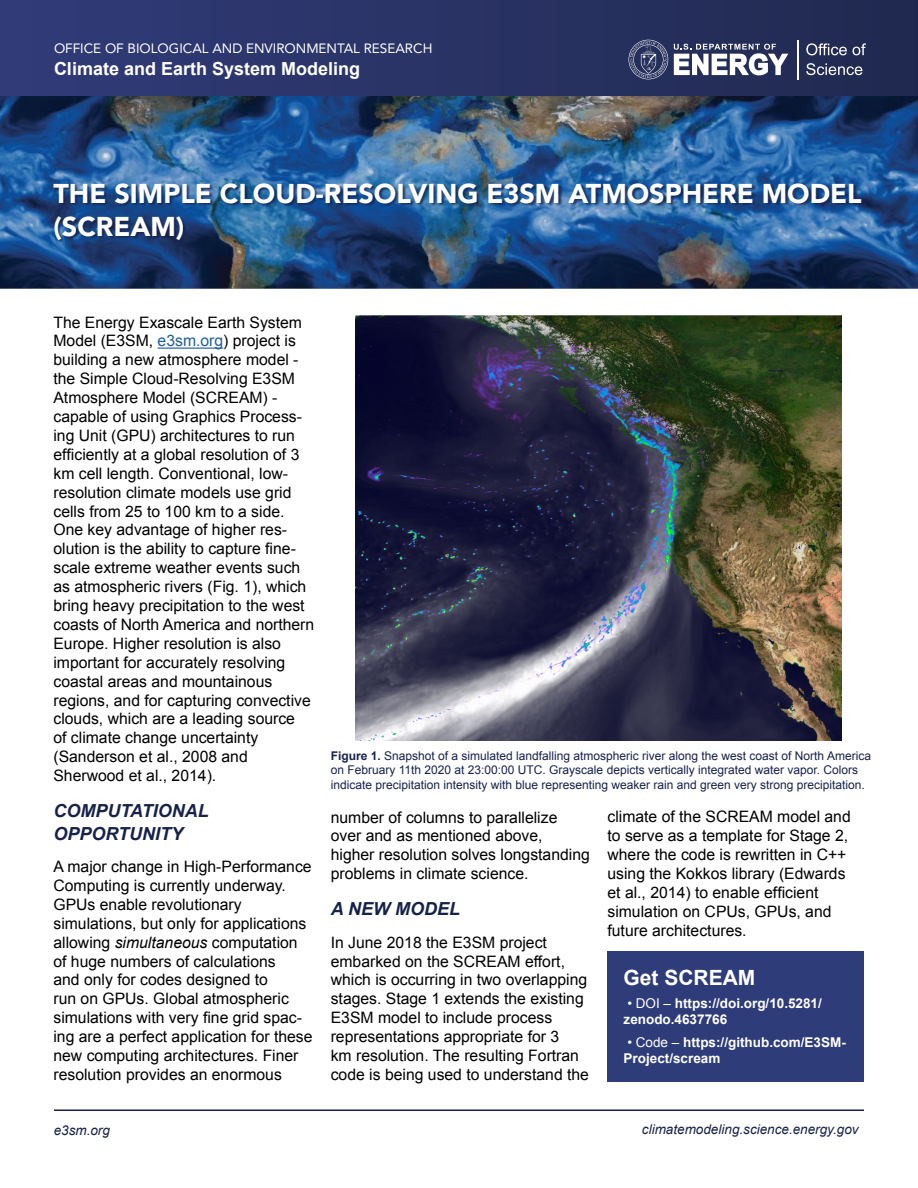
<style>
.page{position:relative;width:918px;height:1188px;background:#fff}
.page>*{position:absolute;margin:0;border:0;box-sizing:border-box;transform-origin:0 0}
.t1{font:900 27px/33px "Avenir LT Std";color:#fff}
.Body_text{font:700 21px "Arial";color:#fff}
.Body_text-2{font:italic 700 18px/22.5px "Arial";color:#17224b}
.t2{font:700 18px "Arial";color:#fff}
.Body_text-3{font:15.75px/18.9px "Arial";color:#000}
.Body_text-4{font:700 13.5px/16.2px "Arial";color:#fff}
.t3{font:13.5px "Avenir";color:#fff}
.t4{font:italic 13.5px "Arial";color:#17224b}
.t5{font:12px/14.4px "Arial";color:#17224b}
.s1{color:#215e9e}
.s2{font-style:italic}
.s3{font-weight:700}
.s4{font-weight:400}
</style>
<div class="page">
<img style="left:0;top:95px;width:918px;height:193px">
<div style="left:0;top:0;width:918px;height:95px;background:linear-gradient(to right,#313b79,#212a50)"></div>
<svg style="left:674px;top:44px;width:114px;height:31px"></svg>
<svg style="left:629px;top:40px;width:39px;height:39px;background:#4b5378"></svg>
<svg style="left:806px;top:43px;width:41px;height:12px"></svg>
<svg style="left:853px;top:43px;width:13px;height:12px"></svg>
<svg style="left:806px;top:63px;width:56px;height:12px"></svg>
<hr style="left:797px;top:40px;width:1px;height:39px;background:#fff">
<div style="left:54px;top:183px;width:812px;height:61px;background:#172049;opacity:.75"></div>
<hr style="left:158px;top:348px;width:65px;height:1px;background:#215e9e">
<hr style="left:54px;top:1109px;width:810px;height:2px;background:#17224b">
<div style="left:608px;top:951px;width:256px;height:131px;background:#2e3c79"></div>
<img style="left:355px;top:316px;width:486px;height:425px">
<p class="t3" style="left:54px;top:38px;width:380px">OFFICE OF BIOLOGICAL AND ENVIRONMENTAL RESEARCH</p>
<p class="t2" style="left:54px;top:57px;width:308px">Climate and Earth System Modeling</p>
<p class="t1" style="left:53px;top:177px;width:810px">THE SIMPLE CLOUD-RESOLVING E3SM ATMOSPHERE MODEL (SCREAM)</p>
<p class="Body_text-3" style="left:53px;top:313px;width:262px">The Energy Exascale Earth System Model (E3SM, <span class="s1">e3sm.org</span>) project is building a new atmosphere model - the Simple Cloud-Resolving E3SM Atmosphere Model (SCREAM) - capable of using Graphics Process&shy;ing Unit (GPU) architectures to run efficiently at a global resolution of 3 km cell length. Conventional, low&shy;resolution climate models use grid cells from 25 to 100 km to a side.<br>One key advantage of higher res&shy;olution is the ability to capture fine&shy;scale extreme weather events such as atmospheric rivers (Fig. 1), which bring heavy precipitation to the west coasts of North America and northern Europe. Higher resolution is also important for accurately resolving coastal areas and mountainous regions, and for capturing convective clouds, which are a leading source<br>of climate change uncertainty (Sanderson et al., 2008 and Sherwood et al., 2014).</p>
<p class="Body_text-2" style="left:53px;top:800px;width:157px">COMPUTATIONAL<br>OPPORTUNITY</p>
<p class="Body_text-3" style="left:53px;top:857px;width:261px">A major change in High-Performance Computing is currently underway.<br>GPUs enable revolutionary simulations, but only for applications allowing <span class="s2">simultaneous</span> computation of huge numbers of calculations<br>and only for codes designed to<br>run on GPUs. Global atmospheric simulations with very fine grid spac&shy;ing are a perfect application for these new computing architectures. Finer resolution provides an enormous</p>
<p class="t4" style="left:54px;top:1121px;width:58px">e3sm.org</p>
<p class="t5" style="left:331px;top:749px;width:542px"><span class="s3">Figure 1.</span> Snapshot of a simulated landfalling atmospheric river along the west coast of North America on February 11th 2020 at 23:00:00 UTC. Grayscale depicts vertically integrated water vapor. Colors indicate precipitation intensity with blue representing weaker rain and green very strong precipitation.</p>
<p class="Body_text-3" style="left:331px;top:808px;width:261px">number of columns to parallelize over and as mentioned above, higher resolution solves longstanding problems in climate science.</p>
<p class="Body_text-2" style="left:331px;top:898px;width:131px">A NEW MODEL</p>
<p class="Body_text-3" style="left:331px;top:933px;width:260px">In June 2018 the E3SM project embarked on the SCREAM effort, which is occurring in two overlapping stages. Stage 1 extends the existing E3SM model to include process representations appropriate for 3<br>km resolution. The resulting Fortran code is being used to understand the</p>
<p class="Body_text-3" style="left:608px;top:807px;width:245px">climate of the SCREAM model and to serve as a template for Stage 2, where the code is rewritten in C++ using the Kokkos library (Edwards et al., 2014) to enable efficient simulation on CPUs, GPUs, and future architectures.</p>
<p class="Body_text" style="left:624px;top:964px;width:133px">Get SCREAM</p>
<p class="Body_text-4" style="left:624px;top:995px;width:200px"><span class="s4">• DOI –</span> https://doi.org/10.5281/ zenodo.4637766</p>
<p class="Body_text-4" style="left:624px;top:1035px;width:224px"><span class="s4">• Code –</span> https://github.com/E3SM-<br>Project/scream</p>
<p class="t4" style="left:642px;top:1120px;width:218px">climatemodeling.science.energy.gov</p>
</div>
